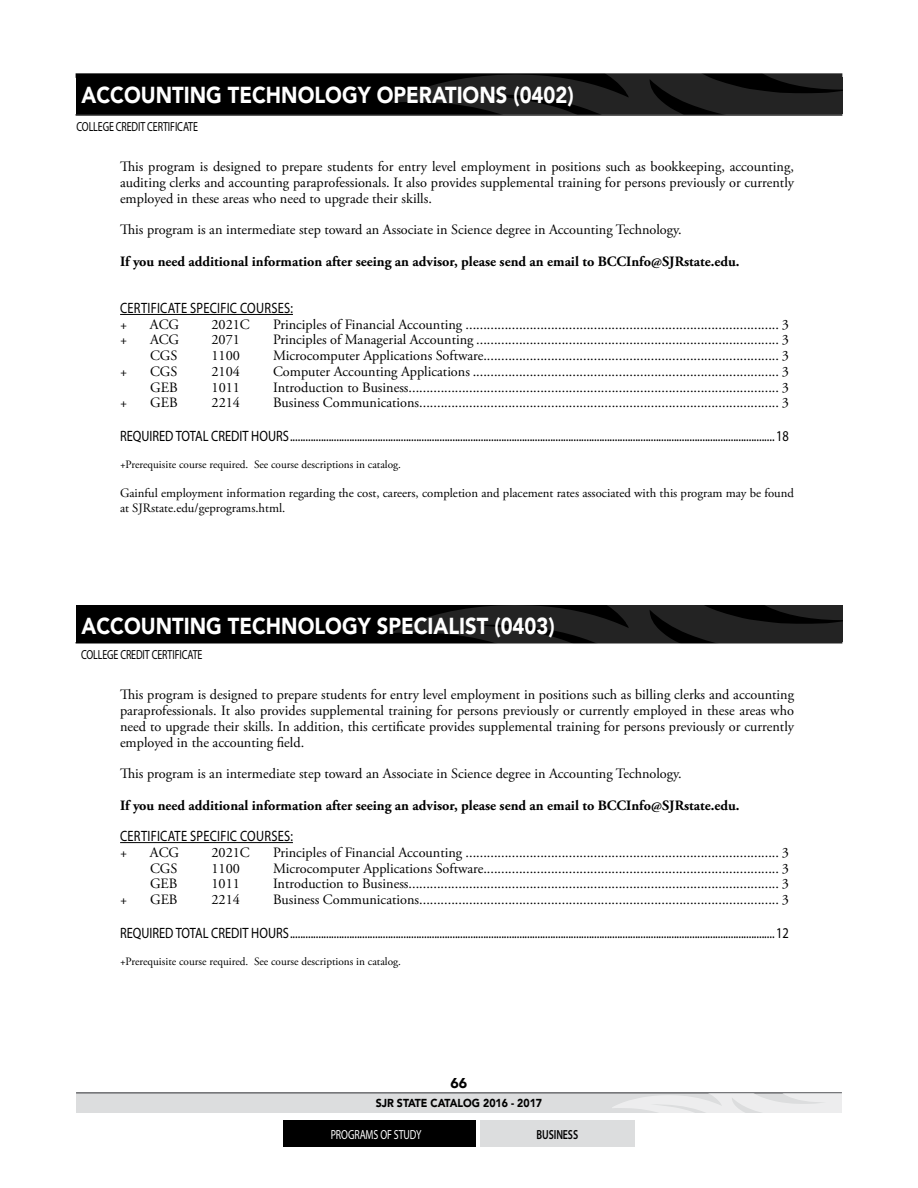
<style>
.page{position:relative;width:918px;height:1188px;background:#fff}
.page>*{position:absolute;margin:0;border:0;box-sizing:border-box;transform-origin:0 0}
.t1{font:900 23.1px "Avenir";color:#fff;scale:.87 1}
.t2{font:15px "Myriad Pro";color:#000;scale:.83 1}
.t3{font:15px "Myriad Pro";letter-spacing:.02em;color:#000;scale:.83 1}
.t4{font:14.25px/15.8px "Adobe Garamond Pro";color:#000;text-align:justify}
.t5{font:700 14.25px "Adobe Garamond Pro";color:#000}
.t6{font:900 14.25px "Avenir";color:#000}
.t7{font:13.2px "Myriad Pro";letter-spacing:-.01em;color:#000;scale:.75 1}
.t8{font:13.2px "Myriad Pro";letter-spacing:-.01em;color:#fff;scale:.75 1}
.t9{font:600 13.2px "Myriad Pro";letter-spacing:-.01em;color:#000;scale:.75 1}
.t10{font:12.75px/15.3px "Adobe Garamond Pro";color:#000}
.t11{font:900 11.55px "Avenir";color:#000;scale:.91 1}
.t12{font:11.25px "Adobe Garamond Pro";color:#000}
</style>
<div class="page">
<div style="left:76px;top:1092px;width:766px;height:21px;background:#dcddde"></div>
<hr style="left:76px;top:1092px;width:766px;height:2px;background:#6d6e71">
<svg style="left:612px;top:1094px;width:230px;height:19px"></svg>
<div style="left:284px;top:1120px;width:192px;height:28px;background:#000"></div>
<div style="left:480px;top:1120px;width:154px;height:28px;background:#dcddde"></div>
<div style="left:76px;top:77px;width:766px;height:37px;background:#000"></div>
<hr style="left:76px;top:114px;width:766px;height:2px;background:#000">
<div style="left:76px;top:73px;width:766px;height:5px;background:#000"></div>
<hr style="left:120px;top:314px;width:173px;height:1px;background:#000">
<div style="left:76px;top:606px;width:766px;height:36px;background:#000"></div>
<hr style="left:120px;top:842px;width:173px;height:1px;background:#000">
<hr style="left:76px;top:642px;width:766px;height:2px;background:#000">
<svg style="left:392px;top:73px;width:451px;height:41px"></svg>
<svg style="left:392px;top:605px;width:451px;height:39px"></svg>
<h1 class="t1" style="left:82px;top:75px;width:567px">ACCOUNTING TECHNOLOGY OPERATIONS (0402)</h1>
<p class="t7" style="left:76px;top:118px;width:163px">COLLEGE CREDIT CERTIFICATE</p>
<p class="t4" style="left:120px;top:159px;width:676px">This program is designed to prepare students for entry level employment in positions such as bookkeeping, accounting, auditing clerks and accounting paraprofessionals. It also provides supplemental training for persons previously or currently employed in these areas who need to upgrade their skills.</p>
<p class="t4" style="left:120px;top:222px;width:563px">This program is an intermediate step toward an Associate in Science degree in Accounting Technology.</p>
<p class="t5" style="left:120px;top:253px;width:621px">If you need additional information after seeing an advisor, please send an email to BCCInfo@SJRstate.edu.</p>
<p class="t3" style="left:120px;top:299px;width:210px">CERTIFICATE SPECIFIC COURSES:</p>
<p class="t4" style="left:120px;top:317px;width:9px">+</p>
<p class="t4" style="left:150px;top:317px;width:31px">ACG</p>
<p class="t4" style="left:211px;top:317px;width:40px">2021C</p>
<p class="t4" style="left:273px;top:317px;width:518px">Principles of Financial Accounting ........................................................................................ 3</p>
<p class="t4" style="left:120px;top:333px;width:9px">+</p>
<p class="t4" style="left:150px;top:333px;width:31px">ACG</p>
<p class="t4" style="left:212px;top:333px;width:30px">2071</p>
<p class="t4" style="left:273px;top:333px;width:518px">Principles of Managerial Accounting ..................................................................................... 3</p>
<p class="t4" style="left:150px;top:348px;width:29px">CGS</p>
<p class="t4" style="left:212px;top:348px;width:30px">1100</p>
<p class="t4" style="left:273px;top:348px;width:517px">Microcomputer Applications Software................................................................................... 3</p>
<p class="t4" style="left:120px;top:364px;width:9px">+</p>
<p class="t4" style="left:150px;top:364px;width:29px">CGS</p>
<p class="t4" style="left:212px;top:364px;width:30px">2104</p>
<p class="t4" style="left:273px;top:364px;width:518px">Computer Accounting Applications ...................................................................................... 3</p>
<p class="t4" style="left:150px;top:380px;width:29px">GEB</p>
<p class="t4" style="left:212px;top:380px;width:30px">1011</p>
<p class="t4" style="left:273px;top:380px;width:518px">Introduction to Business........................................................................................................ 3</p>
<p class="t4" style="left:120px;top:396px;width:9px">+</p>
<p class="t4" style="left:150px;top:396px;width:29px">GEB</p>
<p class="t4" style="left:212px;top:396px;width:30px">2214</p>
<p class="t4" style="left:273px;top:396px;width:518px">Business Communications..................................................................................................... 3</p>
<p class="t2" style="left:120px;top:427px;width:808px">REQUIRED TOTAL CREDIT HOURS............................................................................................................................................................................................ 18</p>
<p class="t12" style="left:120px;top:458px;width:283px">+Prerequisite course required. See course descriptions in catalog.</p>
<p class="t10" style="left:120px;top:486px;width:675px">Gainful employment information regarding the cost, careers, completion and placement rates associated with this program may be found at SJRstate.edu/geprograms.html.</p>
<h1 class="t1" style="left:82px;top:606px;width:545px">ACCOUNTING TECHNOLOGY SPECIALIST (0403)</h1>
<p class="t7" style="left:81px;top:646px;width:163px">COLLEGE CREDIT CERTIFICATE</p>
<p class="t4" style="left:120px;top:687px;width:676px">This program is designed to prepare students for entry level employment in positions such as billing clerks and accounting paraprofessionals. It also provides supplemental training for persons previously or currently employed in these areas who need to upgrade their skills. In addition, this certificate provides supplemental training for persons previously or currently employed in the accounting field.</p>
<p class="t4" style="left:120px;top:766px;width:563px">This program is an intermediate step toward an Associate in Science degree in Accounting Technology.</p>
<p class="t5" style="left:120px;top:797px;width:621px">If you need additional information after seeing an advisor, please send an email to BCCInfo@SJRstate.edu.</p>
<p class="t3" style="left:120px;top:827px;width:210px">CERTIFICATE SPECIFIC COURSES:</p>
<p class="t4" style="left:120px;top:845px;width:9px">+</p>
<p class="t4" style="left:150px;top:845px;width:31px">ACG</p>
<p class="t4" style="left:211px;top:845px;width:40px">2021C</p>
<p class="t4" style="left:273px;top:845px;width:518px">Principles of Financial Accounting ........................................................................................ 3</p>
<p class="t4" style="left:150px;top:861px;width:29px">CGS</p>
<p class="t4" style="left:212px;top:861px;width:30px">1100</p>
<p class="t4" style="left:273px;top:861px;width:517px">Microcomputer Applications Software................................................................................... 3</p>
<p class="t4" style="left:150px;top:876px;width:29px">GEB</p>
<p class="t4" style="left:212px;top:876px;width:30px">1011</p>
<p class="t4" style="left:273px;top:876px;width:518px">Introduction to Business........................................................................................................ 3</p>
<p class="t4" style="left:120px;top:892px;width:9px">+</p>
<p class="t4" style="left:150px;top:892px;width:29px">GEB</p>
<p class="t4" style="left:212px;top:892px;width:30px">2214</p>
<p class="t4" style="left:273px;top:892px;width:518px">Business Communications..................................................................................................... 3</p>
<p class="t2" style="left:120px;top:924px;width:808px">REQUIRED TOTAL CREDIT HOURS............................................................................................................................................................................................ 12</p>
<p class="t12" style="left:120px;top:955px;width:283px">+Prerequisite course required. See course descriptions in catalog.</p>
<p class="t6" style="left:451px;top:1071px;width:18px">66</p>
<p class="t11" style="left:376px;top:1093px;width:184px">SJR STATE CATALOG 2016 - 2017</p>
<p class="t8" style="left:331px;top:1126px;width:123px">PROGRAMS OF STUDY</p>
<p class="t9" style="left:537px;top:1126px;width:57px">BUSINESS</p>
</div>
